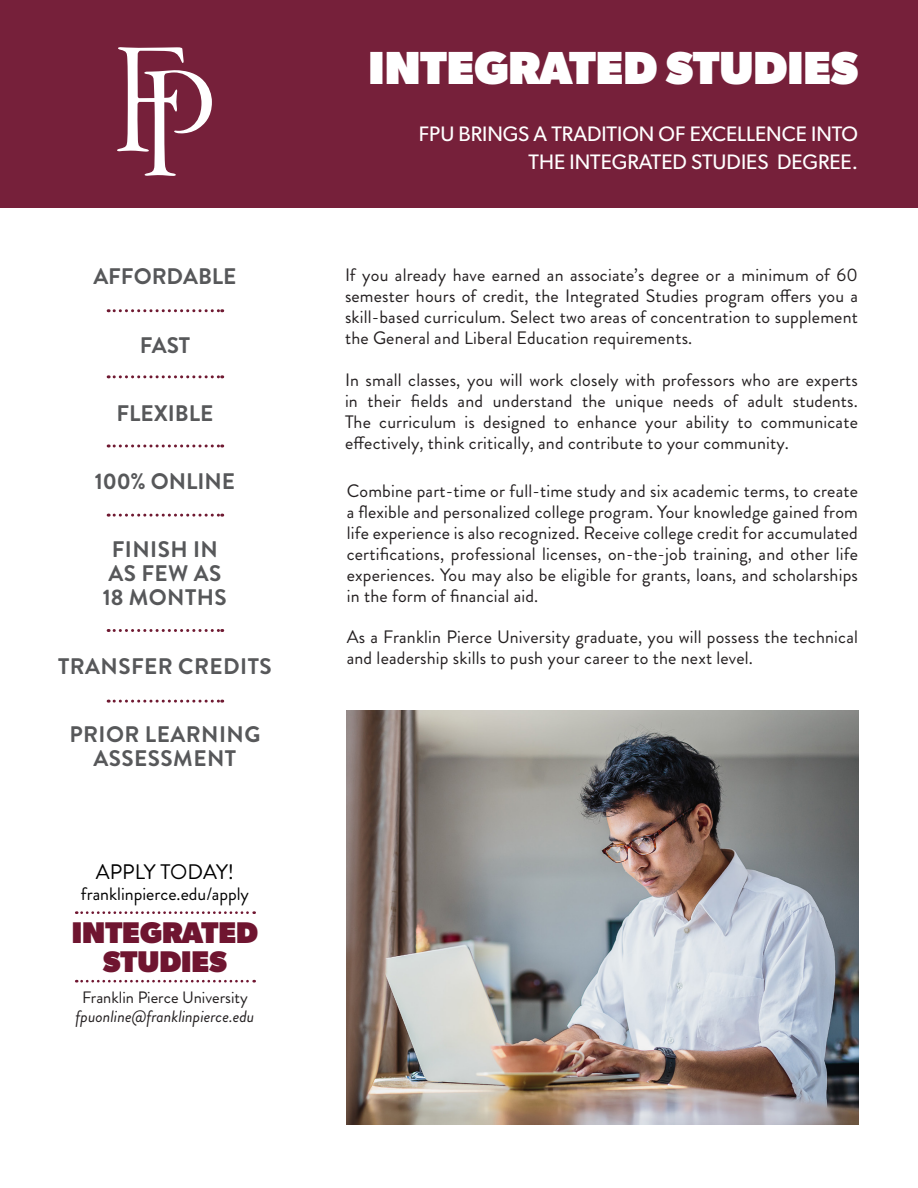
<style>
.page{position:relative;width:918px;height:1188px;background:#fff}
.page>*{position:absolute;margin:0;border:0;box-sizing:border-box;transform-origin:0 0}
.t1{font:800 46.5px "Gibson";color:#fff}
.t2{font:800 30px "Gibson";color:#6f1530}
.t3{font:700 22.5px/24px "Brandon Grotesque";letter-spacing:.02em;color:#57585a;text-align:center}
.t4{font:700 22.5px "Brandon Grotesque";color:#57585a}
.t5{font:21px "Gibson";color:#fff}
.t6{font:21px "Brandon Grotesque";color:#000}
.t7{font:18px/21px "Brandon Grotesque";letter-spacing:.01em;color:#231f20;text-align:justify}
.t8{font:18px "Brandon Grotesque";color:#000}
.t9{font:italic 16.5px "Brandon Grotesque";color:#231f20}
.t10{font:16.5px "Brandon Grotesque";color:#231f20}
</style>
<div class="page">
<svg style="left:76px;top:980px;width:179px;height:3px"></svg>
<svg style="left:76px;top:911px;width:179px;height:3px"></svg>
<svg style="left:108px;top:375px;width:115px;height:3px"></svg>
<svg style="left:108px;top:444px;width:115px;height:3px"></svg>
<svg style="left:108px;top:629px;width:115px;height:3px"></svg>
<svg style="left:108px;top:514px;width:115px;height:3px"></svg>
<svg style="left:108px;top:700px;width:115px;height:3px"></svg>
<svg style="left:108px;top:309px;width:115px;height:3px"></svg>
<div style="left:0;top:0;width:918px;height:207px;background:#76203a"></div>
<svg style="left:117px;top:47px;width:95px;height:128px"></svg>
<img style="left:347px;top:711px;width:511px;height:413px">
<p class="t4" style="left:93px;top:261px;width:145px">AFFORDABLE</p>
<p class="t3" style="left:140px;top:333px;width:52px">FAST</p>
<p class="t4" style="left:116px;top:397px;width:99px">FLEXIBLE</p>
<p class="t4" style="left:95px;top:466px;width:142px">100% ONLINE</p>
<p class="t3" style="left:112px;top:538px;width:108px">FINISH IN</p>
<p class="t3" style="left:108px;top:562px;width:115px">AS FEW AS</p>
<p class="t3" style="left:103px;top:586px;width:125px">18 MONTHS</p>
<p class="t3" style="left:58px;top:654px;width:215px">TRANSFER CREDITS</p>
<p class="t3" style="left:69px;top:722px;width:193px">PRIOR LEARNING<br>ASSESSMENT</p>
<p class="t6" style="left:96px;top:858px;width:140px">APPLY TODAY!</p>
<p class="t8" style="left:81px;top:882px;width:169px">franklinpierce.edu/apply</p>
<p class="t2" style="left:72px;top:915px;width:188px">INTEGRATED</p>
<p class="t2" style="left:103px;top:944px;width:125px">STUDIES</p>
<p class="t10" style="left:82px;top:986px;width:167px">Franklin Pierce University</p>
<p class="t9" style="left:76px;top:1005px;width:180px">fpuonline@franklinpierce.edu</p>
<p class="t1" style="left:369px;top:41px;width:491px">INTEGRATED STUDIES</p>
<p class="t5" style="left:419px;top:121px;width:441px">FPU BRINGS A TRADITION OF EXCELLENCE INTO</p>
<p class="t5" style="left:529px;top:149px;width:331px">THE INTEGRATED STUDIES DEGREE.</p>
<p class="t7" style="left:345px;top:265px;width:515px">If you already have earned an associate’s degree or a minimum of 60 semester hours of credit, the Integrated Studies program offers you a skill-based curriculum. Select two areas of concentration to supplement the General and Liberal Education requirements.</p>
<p class="t7" style="left:345px;top:370px;width:515px">In small classes, you will work closely with professors who are experts in their fields and understand the unique needs of adult students.<br>The curriculum is designed to enhance your ability to communicate effectively, think critically, and contribute to your community.</p>
<p class="t7" style="left:347px;top:480px;width:513px">Combine part-time or full-time study and six academic terms, to create a flexible and personalized college program. Your knowledge gained from life experience is also recognized. Receive college credit for accumulated certifications, professional licenses, on-the-job training, and other life experiences. You may also be eligible for grants, loans, and scholarships in the form of financial aid.</p>
<p class="t7" style="left:347px;top:627px;width:513px">As a Franklin Pierce University graduate, you will possess the technical and leadership skills to push your career to the next level.</p>
</div>
